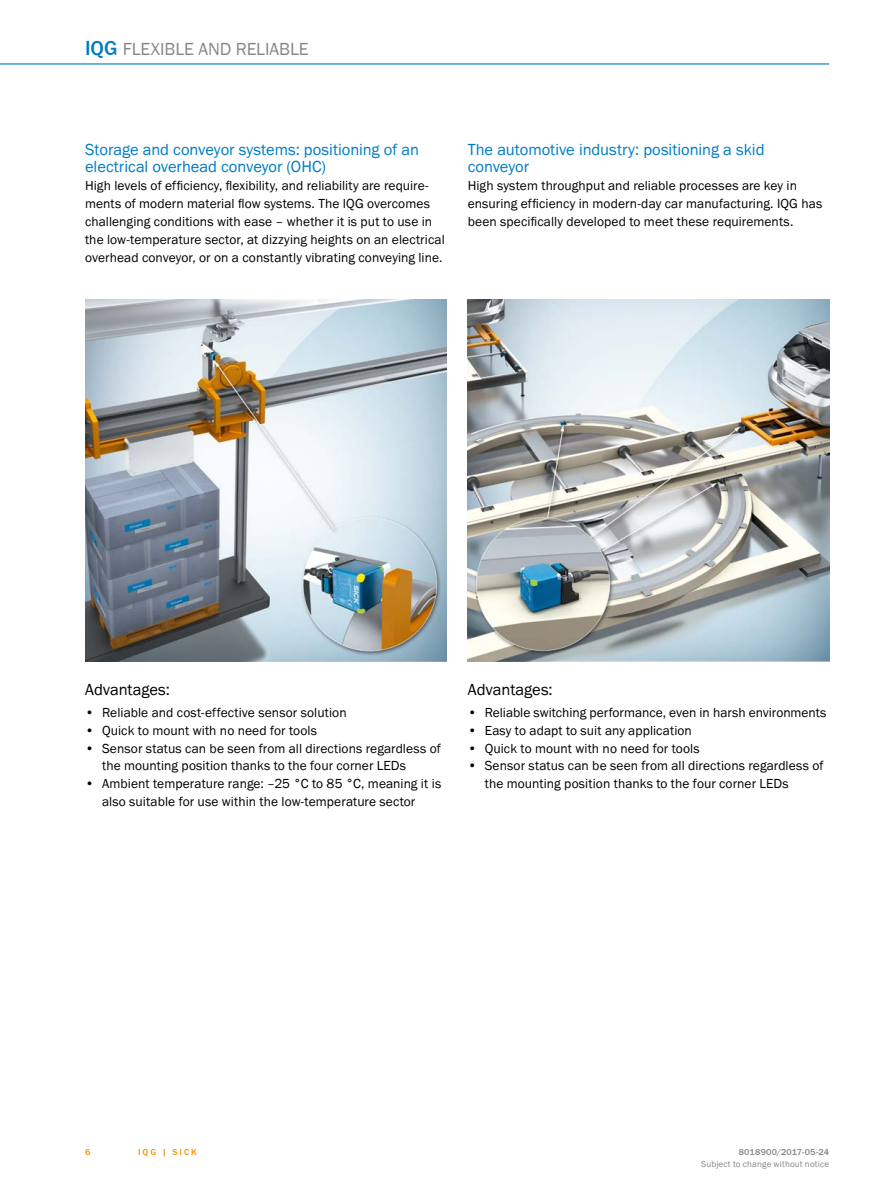
<style>
.page{position:relative;width:893px;height:1188px;background:#fff}
.page>*{position:absolute;margin:0;border:0;box-sizing:border-box;transform-origin:0 0}
.t1{font:18px "SICK Franklin";letter-spacing:-.005em;color:#878787}
.t2{font:16.5px/17.9px "SICK Franklin";letter-spacing:-.005em;color:#007cc2}
.t3{font:16.5px "SICK Franklin";letter-spacing:-.005em;color:#000}
.t4{font:13.5px/17.9px "SICK Franklin";letter-spacing:.005em;color:#000}
.t5{font:9px "SICK Franklin";letter-spacing:.02em;color:#878787}
.t6{font:500 9px "SICK Franklin";letter-spacing:.02em;color:#878787}
.t7{font:500 9px "SICK Franklin";letter-spacing:.225em;color:#f39200}
.s1{font-weight:500;font-size:21px;color:#007cc2}
</style>
<div class="page">
<hr style="left:0;top:63px;width:829px;height:2px;background:#007cc2">
<img style="left:85px;top:300px;width:361px;height:361px">
<img style="left:468px;top:300px;width:361px;height:361px">
<h1 class="t1" style="left:85px;top:38px;width:225px"><span class="s1">IQG</span> FLEXIBLE AND RELIABLE</h1>
<p class="t2" style="left:85px;top:140px;width:335px">Storage and conveyor systems: positioning of an electrical overhead conveyor (OHC)</p>
<p class="t4" style="left:85px;top:177px;width:361px">High levels of efficiency, flexibility, and reliability are require&shy;ments of modern material flow systems. The IQG overcomes challenging conditions with ease – whether it is put to use in the low-temperature sector, at dizzying heights on an electrical overhead conveyor, or on a constantly vibrating conveying line.</p>
<p class="t2" style="left:468px;top:140px;width:298px">The automotive industry: positioning a skid conveyor</p>
<p class="t4" style="left:468px;top:177px;width:356px">High system throughput and reliable processes are key in ensuring efficiency in modern-day car manufacturing. IQG has been specifically developed to meet these requirements.</p>
<p class="t3" style="left:85px;top:679px;width:86px">Advantages:</p>
<p class="t4" style="left:85px;top:704px;width:263px">• Reliable and cost-effective sensor solution</p>
<p class="t4" style="left:85px;top:721px;width:233px">• Quick to mount with no need for tools</p>
<p class="t4" style="left:102px;top:739px;width:340px;text-indent:-17px">• Sensor status can be seen from all directions regardless of the mounting position thanks to the four corner LEDs</p>
<p class="t4" style="left:102px;top:775px;width:341px;text-indent:-17px">• Ambient temperature range: –25 °C to 85 °C, meaning it is also suitable for use within the low-temperature sector</p>
<p class="t3" style="left:468px;top:679px;width:86px">Advantages:</p>
<p class="t4" style="left:468px;top:704px;width:360px">• Reliable switching performance, even in harsh environments</p>
<p class="t4" style="left:468px;top:721px;width:226px">• Easy to adapt to suit any application</p>
<p class="t4" style="left:468px;top:739px;width:233px">• Quick to mount with no need for tools</p>
<p class="t4" style="left:485px;top:757px;width:340px;text-indent:-17px">• Sensor status can be seen from all directions regardless of the mounting position thanks to the four corner LEDs</p>
<p class="t7" style="left:85px;top:1146px;width:7px">6</p>
<p class="t7" style="left:138px;top:1146px;width:60px">IQG | SICK</p>
<p class="t6" style="left:739px;top:1146px;width:92px">8018900/2017-05-24</p>
<p class="t5" style="left:701px;top:1159px;width:130px">Subject to change without notice</p>
</div>
